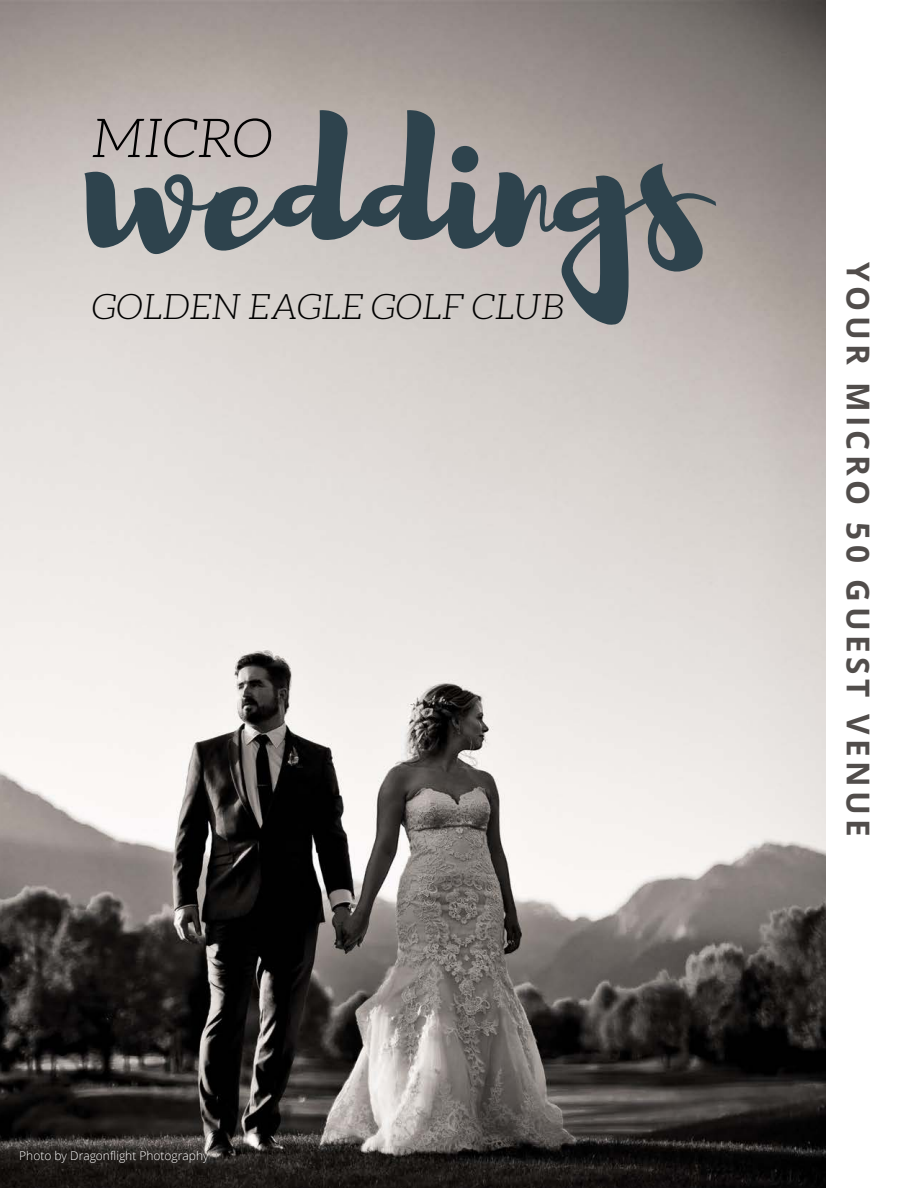
<style>
.page{position:relative;width:918px;height:1188px;background:#fff}
.page>*{position:absolute;margin:0;border:0;box-sizing:border-box;transform-origin:0 0}
.t1{font:176.55px "Brusher";color:#2e434d}
.t2{font:italic 300 54px "Aleo";color:#000}
.t3{font:italic 300 35.4px "Aleo";color:#000}
.t4{font:700 31.5px "Open Sans";letter-spacing:.14em;color:#514d4b}
.t5{font:300 12px "Open Sans";color:#fff}
</style>
<div class="page">
<img style="left:0;top:0;width:826px;height:1188px">
<h1 class="t1" style="left:84px;top:74px;width:621px">weddings</h1>
<h2 class="t2" style="left:92px;top:109px;width:183px">MICRO</h2>
<h3 class="t3" style="left:92px;top:288px;width:474px">GOLDEN EAGLE GOLF CLUB</h3>
<p class="t5" style="left:19px;top:1147px;width:191px">Photo by Dragonflight Photography</p>
<h3 class="t4" style="left:880px;top:262px;width:576px;rotate:90deg">YOUR MICRO 50 GUEST VENUE</h3>
</div>
